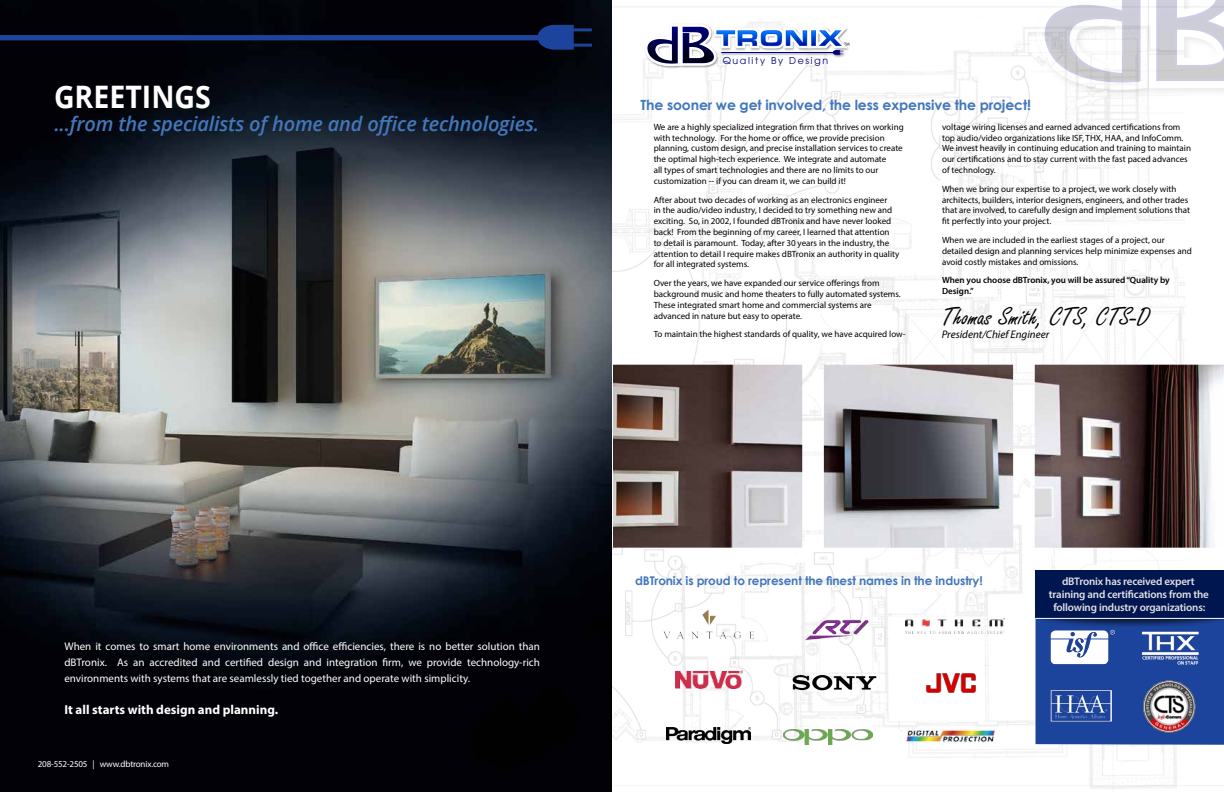
<style>
.page{position:relative;width:1224px;height:792px;background:#fff}
.page>*{position:absolute;margin:0;border:0;box-sizing:border-box;transform-origin:0 0}
.t1{font:700 31px "Open Sans";color:#fff;scale:.92 1}
.t2{font:27px "Freestyle Script";color:#000}
.t3{font:italic 600 20px "Open Sans";letter-spacing:-.01em;color:#4377bb}
.t4{font:700 14px "Century Gothic";letter-spacing:-.01em;color:#4377bb}
.t5{font:700 13px "Myriad Pro";color:#fff}
.t6{font:700 12px "Century Gothic";letter-spacing:-.01em;color:#4377bb}
.t7{font:11px/16px "Myriad Pro";color:#fff;text-align:justify}
.t8{font:600 11px/13px "Myriad Pro";letter-spacing:-.015em;color:#e0e1e2;text-align:center}
.t9{font:italic 11px "Myriad Pro";color:#000}
.t10{font:9.5px "Avant Garde";letter-spacing:.175em;color:#00007f}
.t11{font:9px/10.8px "Myriad Pro";color:#000}
.t12{font:600 9px/10.8px "Myriad Pro";color:#000}
.t13{font:9px "Myriad Pro";letter-spacing:-.02em;color:#fff}
</style>
<div class="page">
<img style="left:0;top:0;width:1224px;height:792px">
<img style="left:613px;top:365px;width:611px;height:183px">
<svg style="left:1036px;top:619px;width:188px;height:126px;background:#1d4499"></svg>
<div style="left:1036px;top:570px;width:188px;height:48px;background:#001651"></div>
<svg style="left:0;top:25px;width:592px;height:25px;background:#08122d"></svg>
<div style="left:633px;top:12px;width:227px;height:67px;background:#fff"></div>
<img style="left:643px;top:24px;width:77px;height:45px">
<svg style="left:645px;top:25px;width:204px;height:41px"></svg>
<img style="left:1032px;top:0;width:192px;height:96px">
<svg style="left:1038px;top:0;width:186px;height:90px"></svg>
<hr style="left:1036px;top:618px;width:188px;height:1px;background:#fff">
<img style="left:1046px;top:628px;width:69px;height:38px">
<img style="left:1140px;top:630px;width:63px;height:36px">
<img style="left:1050px;top:689px;width:61px;height:32px">
<img style="left:1140px;top:680px;width:59px;height:53px">
<img style="left:662px;top:609px;width:94px;height:31px">
<img style="left:804px;top:618px;width:66px;height:29px">
<img style="left:675px;top:671px;width:68px;height:18px">
<img style="left:789px;top:674px;width:91px;height:18px">
<img style="left:926px;top:673px;width:49px;height:20px">
<img style="left:667px;top:728px;width:84px;height:16px">
<img style="left:906px;top:727px;width:90px;height:18px">
<img style="left:906px;top:618px;width:98px;height:15px">
<img style="left:784px;top:730px;width:89px;height:15px">
<h1 class="t1" style="left:54px;top:75px;width:172px">GREETINGS</h1>
<h3 class="t3" style="left:54px;top:110px;width:486px">...from the specialists of home and office technologies.</h3>
<p class="t7" style="left:64px;top:638px;width:477px">When it comes to smart home environments and office efficiencies, there is no better solution than dBTronix. As an accredited and certified design and integration firm, we provide technology-rich environments with systems that are seamlessly tied together and operate with simplicity.</p>
<h3 class="t5" style="left:64px;top:701px;width:215px">It all starts with design and planning.</h3>
<p class="t13" style="left:38px;top:758px;width:133px">208-552-2505 | www.dbtronix.com</p>
<p class="t10" style="left:723px;top:55px;width:107px">Quality By Design</p>
<h3 class="t4" style="left:641px;top:94px;width:392px">The sooner we get involved, the less expensive the project!</h3>
<p class="t11" style="left:654px;top:121px;width:252px">We are a highly specialized integration firm that thrives on working with technology. For the home or office, we provide precision planning, custom design, and precise installation services to create the optimal high-tech experience. We integrate and automate<br>all types of smart technologies and there are no limits to our customization -- if you can dream it, we can build it!</p>
<p class="t11" style="left:654px;top:194px;width:247px">After about two decades of working as an electronics engineer<br>in the audio/video industry, I decided to try something new and exciting. So, in 2002, I founded dBTronix and have never looked back! From the beginning of my career, I learned that attention to detail is paramount. Today, after 30 years in the industry, the attention to detail I require makes dBTronix an authority in quality for all integrated systems.</p>
<p class="t11" style="left:654px;top:278px;width:249px">Over the years, we have expanded our service offerings from background music and home theaters to fully automated systems.<br>These integrated smart home and commercial systems are advanced in nature but easy to operate.</p>
<p class="t11" style="left:654px;top:329px;width:253px">To maintain the highest standards of quality, we have acquired low-</p>
<p class="t11" style="left:942px;top:121px;width:250px">voltage wiring licenses and earned advanced certifications from top audio/video organizations like ISF, THX, HAA, and InfoComm.<br>We invest heavily in continuing education and training to maintain our certifications and to stay current with the fast paced advances of technology.</p>
<p class="t11" style="left:942px;top:183px;width:250px">When we bring our expertise to a project, we work closely with architects, builders, interior designers, engineers, and other trades that are involved, to carefully design and implement solutions that fit perfectly into your project.</p>
<p class="t11" style="left:942px;top:234px;width:251px">When we are included in the earliest stages of a project, our detailed design and planning services help minimize expenses and avoid costly mistakes and omissions.</p>
<p class="t12" style="left:942px;top:275px;width:229px">When you choose dBTronix, you will be assured “Quality by<br>Design.”</p>
<h2 class="t2" style="left:942px;top:302px;width:209px">Thomas Smith, CTS, CTS-D</h2>
<p class="t9" style="left:942px;top:328px;width:109px">President/Chief Engineer</p>
<h3 class="t6" style="left:635px;top:571px;width:349px">dBTronix is proud to represent the finest names in the industry!</h3>
<p class="t8" style="left:1049px;top:574px;width:161px">dBTronix has received expert training and certifications from the following industry organizations:</p>
</div>
